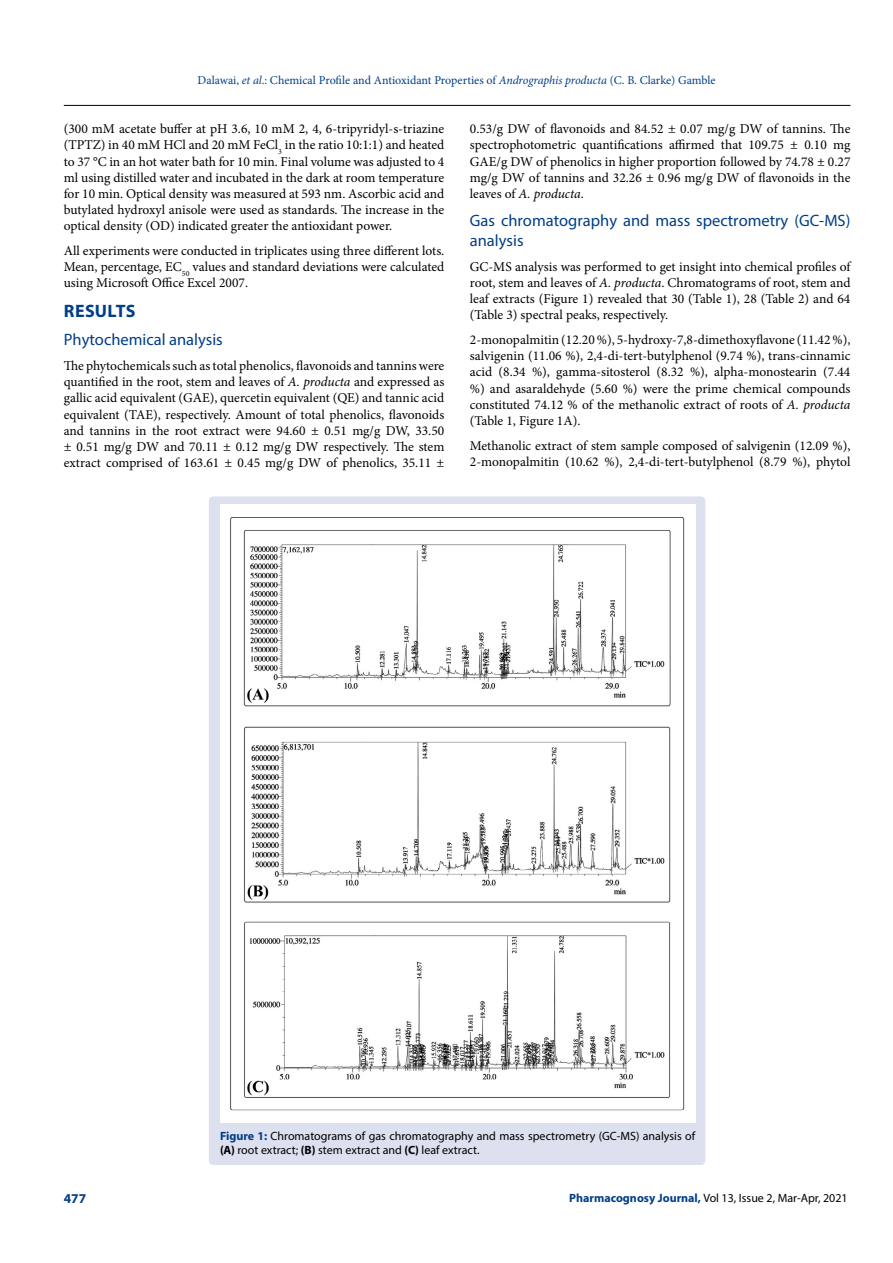
<style>
.page{position:relative;width:893px;height:1263px;background:#fff}
.page>*{position:absolute;margin:0;border:0;box-sizing:border-box;transform-origin:0 0}
.t1{font:700 18px "Myriad Pro";letter-spacing:.02em;color:#003e88}
.t2{font:16.5px/19.8px "Myriad Pro";color:#003e88}
.t3{font:13.5px/16.2px "Minion Pro";color:#000;text-align:justify}
.t4{font:700 13.5px "Myriad Pro";color:#003e88}
.t5{font:12px/14.4px "Myriad Pro";color:#000}
.t6{font:12px "Minion Pro";color:#003e88}
.s1{font-style:italic}
.s2{font-weight:700;color:#003e88}
.s3{font-weight:700}
</style>
<div class="page">
<hr style="left:64px;top:105px;width:786px;height:1px;background:#000">
<div style="left:209px;top:496px;width:496px;height:669px;background:#dde0ef;border-radius:4px"></div>
<img style="left:220px;top:505px;width:475px;height:617px">
<p class="t6" style="left:198px;top:72px;width:520px">Dalawai, <span class="s1">et al</span>.: Chemical Profile and Antioxidant Properties of <span class="s1">Andrographis producta</span> (C. B. Clarke) Gamble</p>
<p class="t3" style="left:64px;top:121px;width:382px">(300 mM acetate buffer at pH 3.6, 10 mM 2, 4, 6-tripyridyl-s-triazine (TPTZ) in 40 mM HCl and 20 mM FeCl<sub>3</sub> in the ratio 10:1:1) and heated to 37 °C in an hot water bath for 10 min. Final volume was adjusted to 4 ml using distilled water and incubated in the dark at room temperature for 10 min. Optical density was measured at 593 nm. Ascorbic acid and butylated hydroxyl anisole were used as standards. The increase in the optical density (OD) indicated greater the antioxidant power.</p>
<p class="t3" style="left:64px;top:243px;width:382px">All experiments were conducted in triplicates using three different lots.<br>Mean, percentage, EC<sub>50</sub> values and standard deviations were calculated using Microsoft Office Excel 2007.</p>
<h1 class="t1" style="left:64px;top:299px;width:73px">RESULTS</h1>
<p class="t2" style="left:64px;top:330px;width:161px">Phytochemical analysis</p>
<p class="t3" style="left:64px;top:358px;width:382px">The phytochemicals such as total phenolics, flavonoids and tannins were quantified in the root, stem and leaves of <span class="s1">A. producta</span> and expressed as gallic acid equivalent (GAE), quercetin equivalent (QE) and tannic acid equivalent (TAE), respectively. Amount of total phenolics, flavonoids and tannins in the root extract were 94.60 ± 0.51 mg/g DW, 33.50 ± 0.51 mg/g DW and 70.11 ± 0.12 mg/g DW respectively. The stem extract comprised of 163.61 ± 0.45 mg/g DW of phenolics, 35.11 ±</p>
<p class="t3" style="left:470px;top:121px;width:382px">0.53/g DW of flavonoids and 84.52 ± 0.07 mg/g DW of tannins. The spectrophotometric quantifications affirmed that 109.75 ± 0.10 mg GAE/g DW of phenolics in higher proportion followed by 74.78 ± 0.27 mg/g DW of tannins and 32.26 ± 0.96 mg/g DW of flavonoids in the leaves of <span class="s1">A. producta</span>.</p>
<p class="t2" style="left:470px;top:211px;width:382px">Gas chromatography and mass spectrometry (GC-MS) analysis</p>
<p class="t3" style="left:470px;top:258px;width:382px">GC-MS analysis was performed to get insight into chemical profiles of root, stem and leaves of <span class="s1">A. producta</span>. Chromatograms of root, stem and leaf extracts (Figure 1) revealed that 30 (Table 1), 28 (Table 2) and 64 (Table 3) spectral peaks, respectively.</p>
<p class="t3" style="left:470px;top:332px;width:382px">2-monopalmitin (12.20 %), 5-hydroxy-7,8-dimethoxyflavone (11.42 %), salvigenin (11.06 %), 2,4-di-tert-butylphenol (9.74 %), trans-cinnamic acid (8.34 %), gamma-sitosterol (8.32 %), alpha-monostearin (7.44 %) and asaraldehyde (5.60 %) were the prime chemical compounds constituted 74.12 % of the methanolic extract of roots of <span class="s1">A. producta </span>(Table 1, Figure 1A).</p>
<p class="t3" style="left:470px;top:437px;width:382px">Methanolic extract of stem sample composed of salvigenin (12.09 %),<br>2-monopalmitin (10.62 %), 2,4-di-tert-butylphenol (8.79 %), phytol</p>
<p class="t5" style="left:220px;top:1128px;width:477px"><span class="s2">Figure 1:</span> Chromatograms of gas chromatography and mass spectrometry (GC-MS) analysis of <span class="s3">(A)</span> root extract; <span class="s3">(B)</span> stem extract and <span class="s3">(C)</span> leaf extract.</p>
<p class="t4" style="left:64px;top:1189px;width:24px">477</p>
<p class="t5" style="left:569px;top:1190px;width:280px"><span class="s2">Pharmacognosy Journal,</span> Vol 13, Issue 2, Mar-Apr, 2021</p>
</div>
